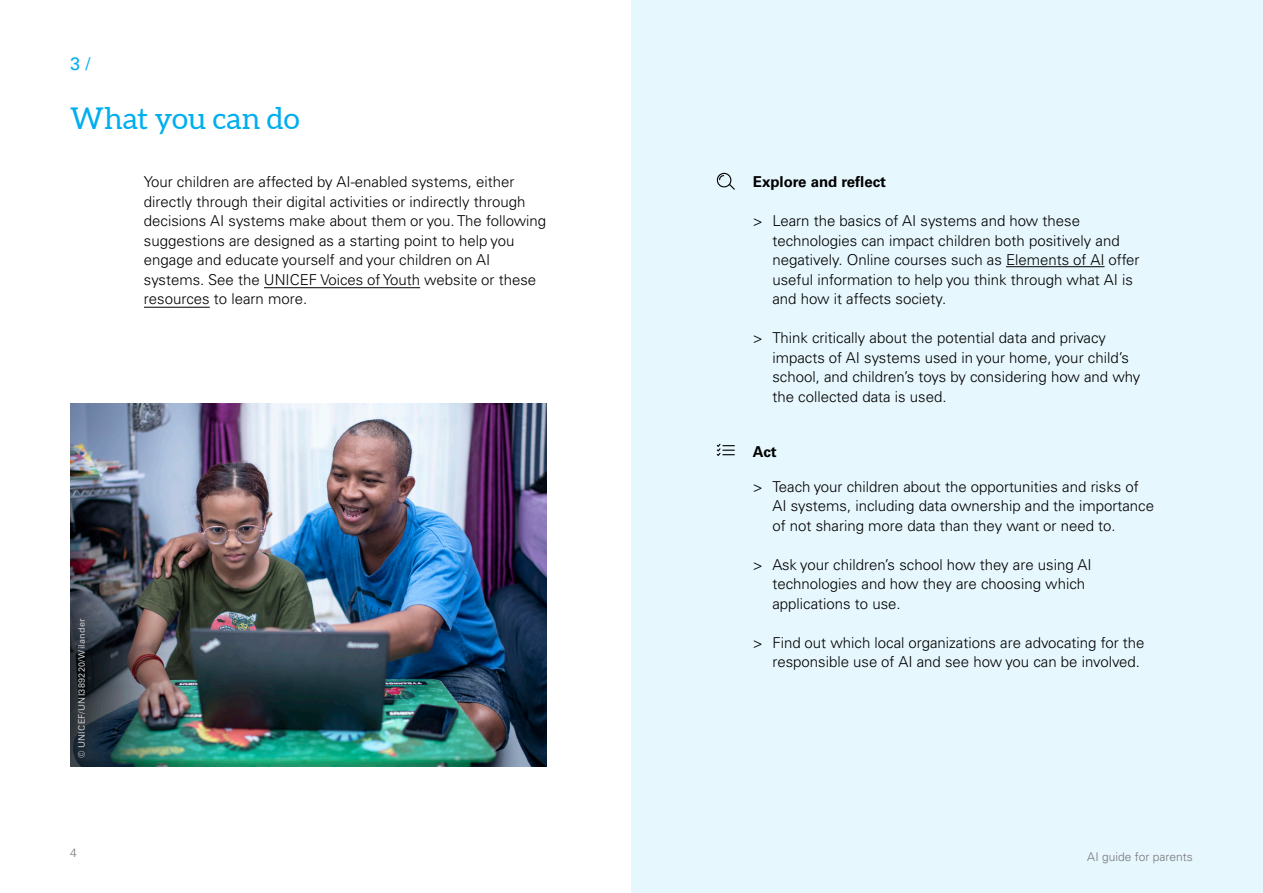
<style>
.page{position:relative;width:1263px;height:893px;background:#fff}
.page>*{position:absolute;margin:0;border:0;box-sizing:border-box;transform-origin:0 0}
.SubChapter_1{font:30px "Aleo";color:#00aeef}
.SubChapter_1-2{font:18px "Univers LT Pro 55 Roman";color:#00aeef}
.Text_-_Left{font:300 15px/19.5px "Univers LT Pro 45";color:#000}
.SubChapter_2{font:700 15px "Univers LT Pro 65";color:#000}
.t1{font:300 12px "Univers LT Pro 45";letter-spacing:.005em;color:#77777a}
.Side_Column{font:9px "Univers LT Pro 55 Roman";letter-spacing:.03em;color:#ccc}
</style>
<div class="page">
<div style="left:631px;top:0;width:632px;height:893px;background:#e6f7fd"></div>
<hr style="left:264px;top:287px;width:156px;height:1px;background:#000">
<hr style="left:144px;top:307px;width:66px;height:1px;background:#000">
<hr style="left:1006px;top:266px;width:98px;height:1px;background:#000">
<img style="left:70px;top:403px;width:477px;height:363px">
<svg style="left:716px;top:173px;width:19px;height:17px"></svg>
<svg style="left:717px;top:444px;width:18px;height:12px"></svg>
<p class="SubChapter_1-2" style="left:70px;top:53px;width:22px">3 /</p>
<p class="SubChapter_1" style="left:70px;top:101px;width:231px">What you can do</p>
<p class="Text_-_Left" style="left:144px;top:172px;width:404px">Your children are affected by AI-enabled systems, either directly through their digital activities or indirectly through decisions AI systems make about them or you. The following suggestions are designed as a starting point to help you engage and educate yourself and your children on AI systems. See the UNICEF Voices of Youth website or these resources to learn more.</p>
<p class="Side_Column" style="left:76px;top:758px;width:141px;rotate:-90deg">© UNICEF/UNI389220/Wilander</p>
<p class="SubChapter_2" style="left:753px;top:173px;width:135px">Explore and reflect</p>
<p class="Text_-_Left" style="left:772px;top:211px;width:369px;text-indent:-20px">&gt; Learn the basics of AI systems and how these technologies can impact children both positively and negatively. Online courses such as Elements of AI offer useful information to help you think through what AI is and how it affects society.</p>
<p class="Text_-_Left" style="left:772px;top:328px;width:370px;text-indent:-20px">&gt; Think critically about the potential data and privacy impacts of AI systems used in your home, your child’s school, and children’s toys by considering how and why the collected data is used.</p>
<p class="SubChapter_2" style="left:753px;top:442px;width:25px">Act</p>
<p class="Text_-_Left" style="left:772px;top:476px;width:383px;text-indent:-20px">&gt; Teach your children about the opportunities and risks of<br>AI systems, including data ownership and the importance of not sharing more data than they want or need to.</p>
<p class="Text_-_Left" style="left:772px;top:554px;width:321px;text-indent:-20px">&gt; Ask your children’s school how they are using AI technologies and how they are choosing which applications to use.</p>
<p class="Text_-_Left" style="left:772px;top:632px;width:374px;text-indent:-20px">&gt; Find out which local organizations are advocating for the responsible use of AI and see how you can be involved.</p>
<p class="t1" style="left:70px;top:845px;width:8px">4</p>
<p class="t1" style="left:1087px;top:850px;width:107px">AI guide for parents</p>
</div>
